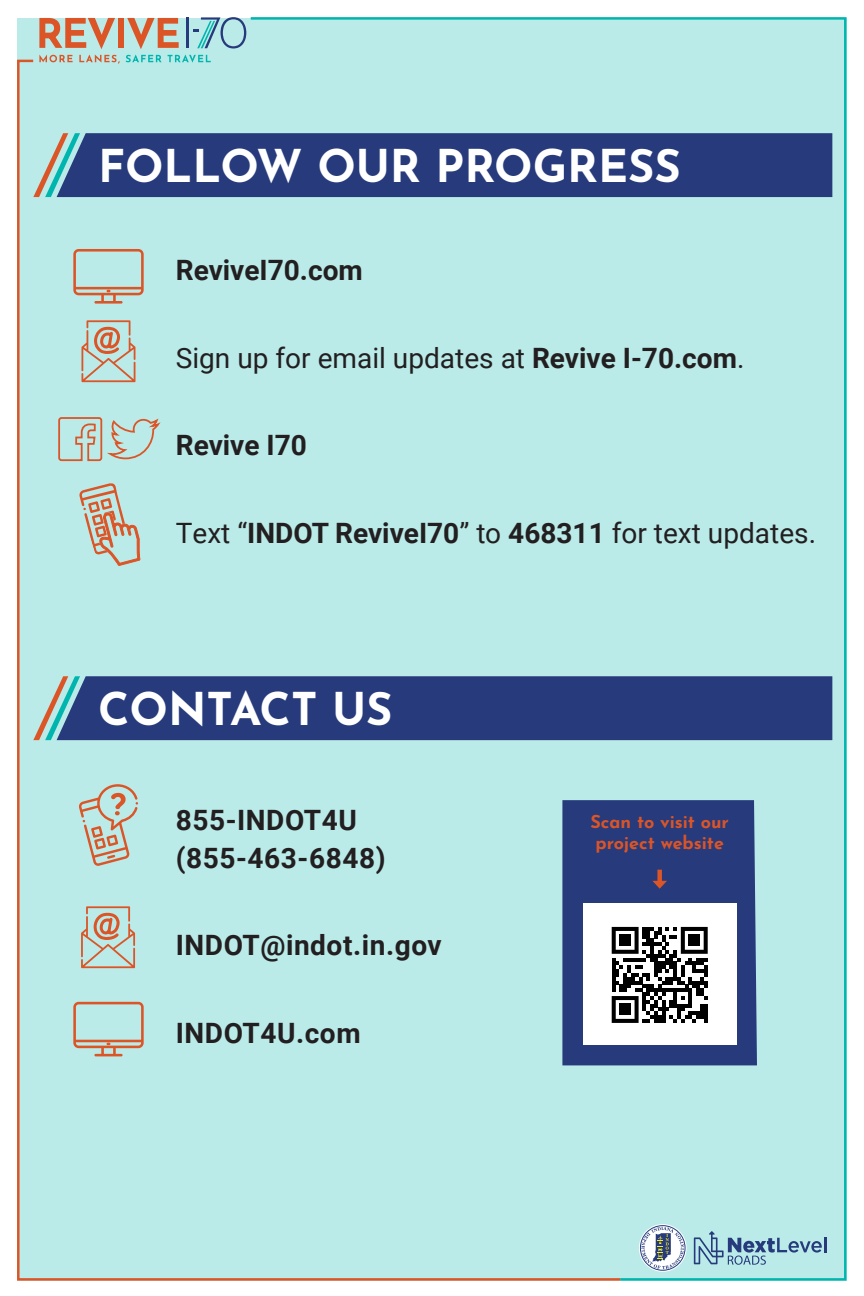
<style>
.page{position:relative;width:864px;height:1296px;background:#fff}
.page>*{position:absolute;margin:0;border:0;box-sizing:border-box;transform-origin:0 0}
.Caption_Body{font:700 45.15px "Josefin Sans";color:#fff}
.t1{font:28.05px "Roboto";color:#231f20}
.t2{font:700 28.05px/38.2px "Roboto";letter-spacing:.02em;color:#231f20}
.t3{font:700 28.05px "Roboto";color:#231f20}
.t4{font:700 17.95px "Josefin Sans";color:#db5527}
.s1{font-weight:700}
</style>
<div class="page">
<svg style="left:39px;top:18px;width:76px;height:31px;background:#caa088"></svg>
<div style="left:118px;top:18px;width:6px;height:30px;background:#db5527"></div>
<svg style="left:127px;top:18px;width:52px;height:31px;background:#c8a690"></svg>
<hr style="left:186px;top:17px;width:3px;height:31px;background:#263a7c">
<svg style="left:193px;top:17px;width:53px;height:31px;background:#93c5d0"></svg>
<svg style="left:39px;top:55px;width:34px;height:3px"></svg>
<svg style="left:79px;top:55px;width:41px;height:3px"></svg>
<svg style="left:126px;top:55px;width:36px;height:3px"></svg>
<svg style="left:168px;top:55px;width:43px;height:3px"></svg>
<div style="left:248px;top:17px;width:599px;height:1264px;background:#baebe9"></div>
<div style="left:17px;top:58px;width:606px;height:1223px;background:#baebe9"></div>
<div style="left:639px;top:1224px;width:48px;height:48px;border:1px solid #fff;border-radius:50%"></div>
<div style="left:640px;top:1225px;width:45px;height:46px;border:1px solid #263a7c;border-radius:50%"></div>
<svg style="left:641px;top:1227px;width:43px;height:42px"></svg>
<hr style="left:824px;top:1237px;width:3px;height:15px;background:#263a7c">
<svg style="left:694px;top:1231px;width:128px;height:34px;background:#96c0cf"></svg>
<div style="left:80px;top:133px;width:752px;height:64px;background:#263a7c"></div>
<svg style="left:33px;top:133px;width:47px;height:64px;background:#8ab0b6"></svg>
<div style="left:80px;top:676px;width:752px;height:64px;background:#263a7c"></div>
<svg style="left:33px;top:676px;width:47px;height:64px;background:#8ab0b6"></svg>
<svg style="left:57px;top:416px;width:106px;height:46px;background:#bfd0c7"></svg>
<svg style="left:82px;top:320px;width:54px;height:62px;background:#c3c0b2"></svg>
<svg style="left:81px;top:906px;width:54px;height:62px;background:#c3c0b1"></svg>
<svg style="left:73px;top:1002px;width:71px;height:54px;background:#c0cbbf"></svg>
<svg style="left:73px;top:249px;width:71px;height:55px;background:#c0cbbf"></svg>
<svg style="left:79px;top:784px;width:59px;height:82px;background:#c1c8bb"></svg>
<div style="left:562px;top:800px;width:195px;height:265px;background:#263a7c"></div>
<div style="left:583px;top:904px;width:153px;height:141px;background:#fff"></div>
<div style="left:657px;top:870px;width:5px;height:14px;background:#db5527"></div>
<svg style="left:652px;top:881px;width:15px;height:8px"></svg>
<svg style="left:612px;top:927px;width:96px;height:96px"></svg>
<div style="left:619px;top:935px;width:12px;height:11px;background:#000"></div>
<div style="left:689px;top:935px;width:11px;height:11px;background:#000"></div>
<div style="left:619px;top:1004px;width:12px;height:11px;background:#000"></div>
<svg style="left:79px;top:482px;width:62px;height:84px;background:#c2c4b7"></svg>
<p class="Caption_Body" style="left:98px;top:126px;width:584px">FOLLOW OUR PROGRESS</p>
<p class="t3" style="left:176px;top:251px;width:189px">ReviveI70.com</p>
<p class="t1" style="left:176px;top:338px;width:570px">Sign up for email updates at <span class="s1">Revive I-70.com</span>.</p>
<p class="t3" style="left:176px;top:426px;width:133px">Revive I70</p>
<p class="t1" style="left:176px;top:513px;width:642px">Text “<span class="s1">INDOT ReviveI70</span>” to <span class="s1">468311</span> for text updates.</p>
<p class="Caption_Body" style="left:98px;top:669px;width:296px">CONTACT US</p>
<p class="t2" style="left:176px;top:799px;width:211px">855-INDOT4U (855-463-6848)</p>
<p class="t2" style="left:176px;top:925px;width:267px">INDOT@indot.in.gov</p>
<p class="t2" style="left:176px;top:1013px;width:186px">INDOT4U.com</p>
<p class="t4" style="left:590px;top:805px;width:140px">Scan to visit our</p>
<p class="t4" style="left:595px;top:827px;width:130px">project website</p>
</div>
